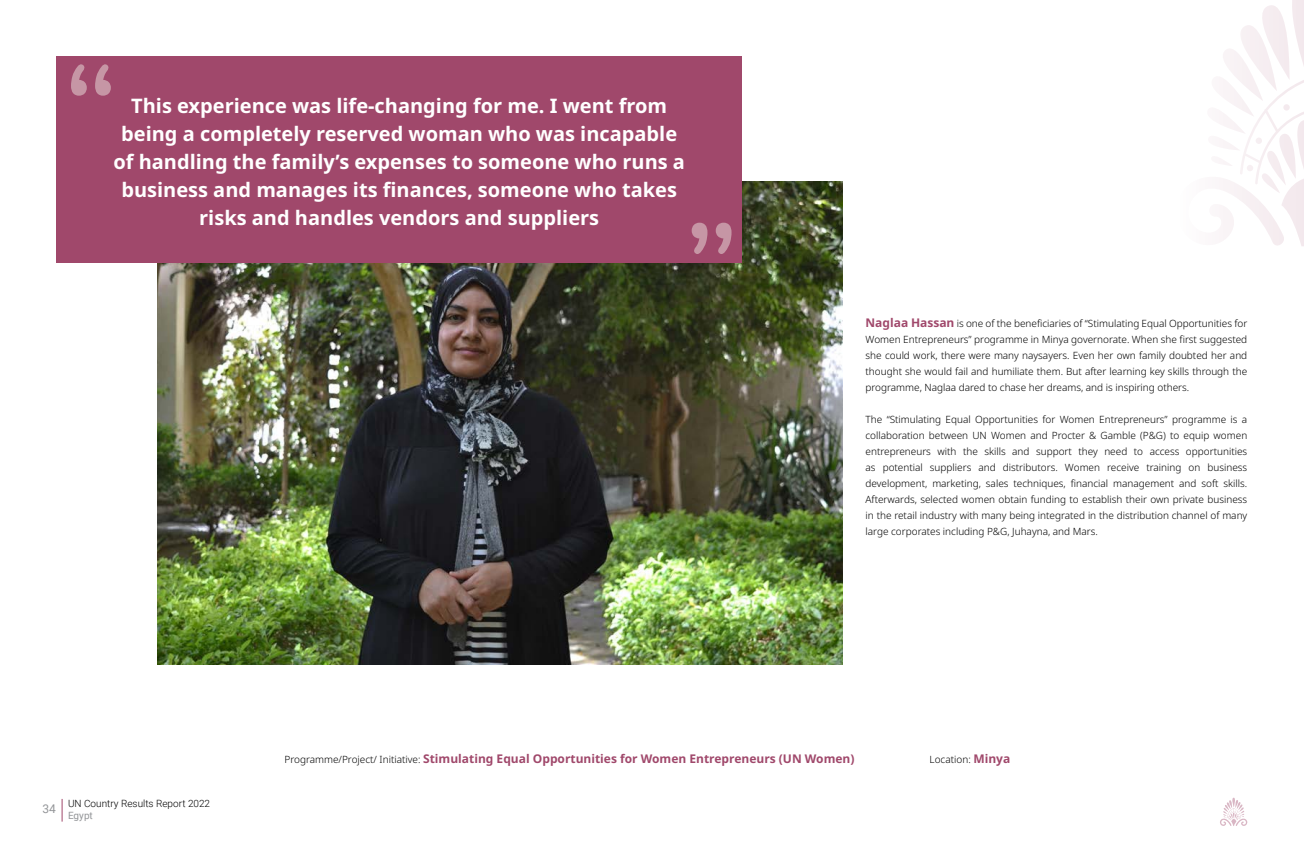
<style>
.page{position:relative;width:1304px;height:842px;background:#fff}
.page>*{position:absolute;margin:0;border:0;box-sizing:border-box;transform-origin:0 0}
.t1{font:700 20px/28px "Noto Sans";color:#fff;text-align:center}
.t2{font:700 12px "Noto Sans";color:#a0486b}
.t3{font:12px "Roboto";color:#939598}
.t4{font:300 10px/16px "Noto Sans";color:#000;text-align:justify}
.t5{font:300 10px "Roboto";color:#000}
.t6{font:10px "Roboto";color:#939598}
.s1{font-weight:700;font-size:12px;color:#a0486b}
.s2{font-weight:300;font-size:10px;color:#000}
</style>
<div class="page">
<svg style="left:1220px;top:797px;width:28px;height:29px"></svg>
<svg style="left:62px;top:799px;width:1px;height:23px"></svg>
<img style="left:158px;top:182px;width:685px;height:483px">
<div style="left:57px;top:57px;width:685px;height:206px;background:#a0486b"></div>
<svg style="left:71px;top:64px;width:40px;height:32px"></svg>
<svg style="left:692px;top:223px;width:40px;height:31px"></svg>
<svg style="left:1223px;top:0;width:81px;height:246px"></svg>
<p class="t1" style="left:113px;top:92px;width:573px">This experience was life-changing for me. I went from being a completely reserved woman who was incapable of handling the family’s expenses to someone who runs a business and manages its finances, someone who takes risks and handles vendors and suppliers</p>
<p class="t4" style="left:866px;top:315px;width:383px"><span class="s1">Naglaa Hassan</span> is one of the beneficiaries of “Stimulating Equal Opportunities for Women Entrepreneurs” programme in Minya governorate. When she first suggested she could work, there were many naysayers. Even her own family doubted her and thought she would fail and humiliate them. But after learning key skills through the programme, Naglaa dared to chase her dreams, and is inspiring others.</p>
<p class="t4" style="left:866px;top:411px;width:383px">The “Stimulating Equal Opportunities for Women Entrepreneurs” programme is a collaboration between UN Women and Procter &amp; Gamble (P&amp;G) to equip women entrepreneurs with the skills and support they need to access opportunities as potential suppliers and distributors. Women receive training on business development, marketing, sales techniques, financial management and soft skills.<br>Afterwards, selected women obtain funding to establish their own private business in the retail industry with many being integrated in the distribution channel of many large corporates including P&amp;G, Juhayna, and Mars.</p>
<p class="t3" style="left:42px;top:800px;width:15px">34</p>
<p class="t5" style="left:68px;top:797px;width:144px">UN Country Results Report 2022</p>
<p class="t6" style="left:68px;top:808px;width:26px">Egypt</p>
<p class="t2" style="left:285px;top:750px;width:571px"><span class="s2">Programme/Project/ Initiative:</span> Stimulating Equal Opportunities for Women Entrepreneurs (UN Women)</p>
<p class="t4" style="left:930px;top:751px;width:82px">Location: <span class="s1">Minya</span></p>
</div>
